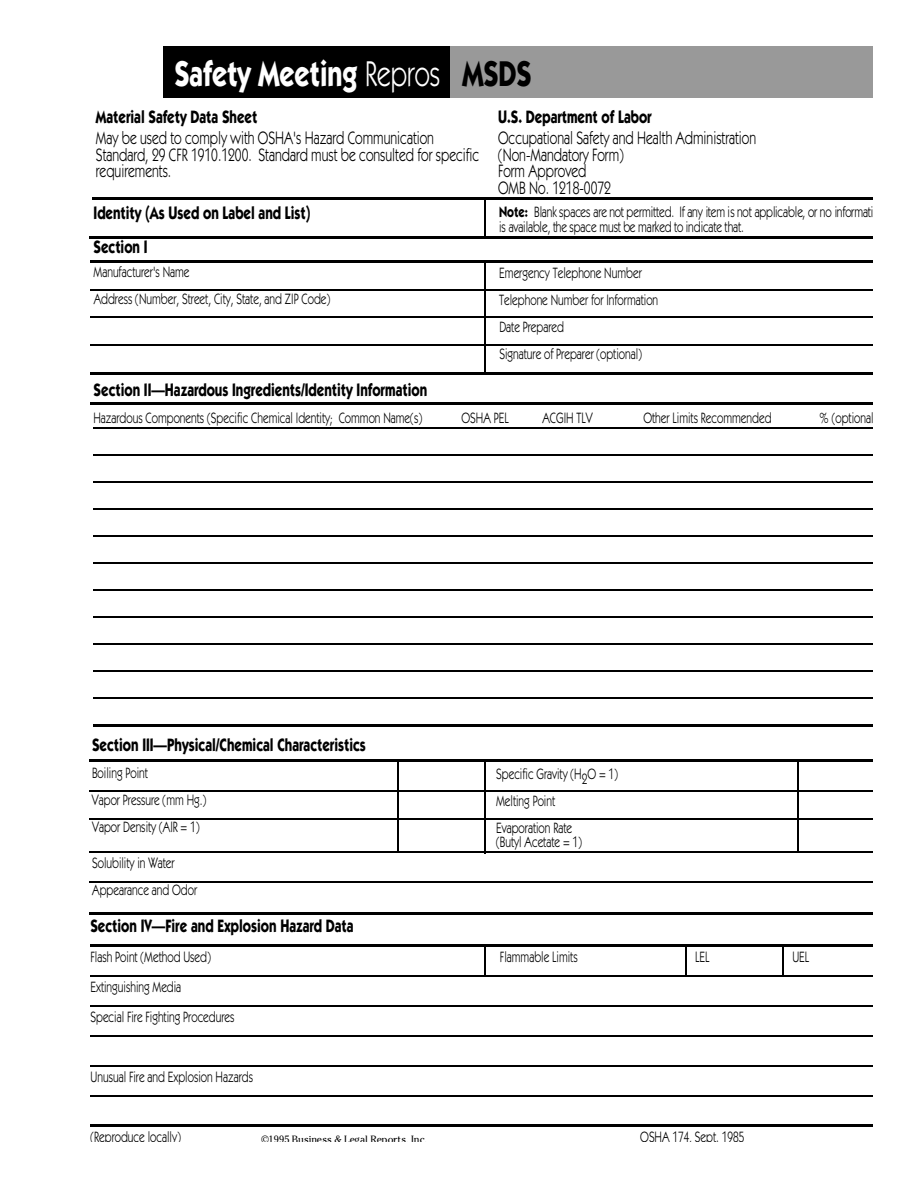
<style>
.page{position:relative;width:918px;height:1188px;background:#fff}
.page>*{position:absolute;margin:0;border:0;box-sizing:border-box;transform-origin:0 0}
.t1{font:700 36px "Itc Kabel";color:#fff;scale:.75 1}
.t2{font:700 18px/34.5px "Itc Kabel";color:#000;scale:.75 1}
.t3{font:18px/16.5px "Itc Kabel";color:#000;scale:.75 1}
.t4{font:15px/27px "Itc Kabel";color:#000;scale:.75 1}
.t5{font:10.5px "Cheltenham";letter-spacing:-.005em;color:#000;scale:.95 1}
.s1{font-weight:400}
.s2{color:#000}
.s3{font-weight:700}
</style>
<div class="page">
<div style="left:450px;top:46px;width:423px;height:52px;background:#999"></div>
<div style="left:164px;top:46px;width:286px;height:52px;background:#000"></div>
<hr style="left:93px;top:427px;width:780px;height:2px;background:#000">
<hr style="left:93px;top:454px;width:780px;height:2px;background:#000">
<hr style="left:93px;top:481px;width:780px;height:2px;background:#000">
<hr style="left:93px;top:508px;width:780px;height:2px;background:#000">
<hr style="left:93px;top:535px;width:780px;height:2px;background:#000">
<hr style="left:93px;top:562px;width:780px;height:2px;background:#000">
<hr style="left:93px;top:589px;width:780px;height:2px;background:#000">
<hr style="left:93px;top:616px;width:780px;height:2px;background:#000">
<hr style="left:93px;top:643px;width:780px;height:2px;background:#000">
<hr style="left:93px;top:670px;width:780px;height:2px;background:#000">
<hr style="left:93px;top:697px;width:780px;height:2px;background:#000">
<hr style="left:93px;top:724px;width:780px;height:3px;background:#000">
<hr style="left:92px;top:197px;width:781px;height:3px;background:#000">
<hr style="left:89px;top:236px;width:784px;height:3px;background:#000">
<hr style="left:90px;top:260px;width:783px;height:3px;background:#000">
<hr style="left:90px;top:289px;width:783px;height:2px;background:#000">
<hr style="left:90px;top:316px;width:783px;height:2px;background:#000">
<hr style="left:90px;top:345px;width:783px;height:1px;background:#000">
<hr style="left:90px;top:372px;width:783px;height:3px;background:#000">
<hr style="left:89px;top:759px;width:784px;height:3px;background:#000">
<hr style="left:89px;top:790px;width:784px;height:2px;background:#000">
<hr style="left:89px;top:819px;width:784px;height:1px;background:#000">
<hr style="left:89px;top:852px;width:784px;height:1px;background:#000">
<hr style="left:89px;top:882px;width:784px;height:1px;background:#000">
<hr style="left:89px;top:912px;width:784px;height:3px;background:#000">
<hr style="left:90px;top:944px;width:783px;height:3px;background:#000">
<hr style="left:90px;top:976px;width:783px;height:1px;background:#000">
<hr style="left:90px;top:1006px;width:783px;height:1px;background:#000">
<hr style="left:90px;top:1036px;width:783px;height:1px;background:#000">
<hr style="left:90px;top:1066px;width:783px;height:1px;background:#000">
<hr style="left:90px;top:1096px;width:783px;height:1px;background:#000">
<hr style="left:90px;top:1124px;width:783px;height:3px;background:#000">
<hr style="left:484px;top:197px;width:2px;height:40px;background:#000">
<hr style="left:484px;top:261px;width:2px;height:113px;background:#000">
<hr style="left:484px;top:762px;width:2px;height:92px;background:#000">
<hr style="left:397px;top:762px;width:2px;height:90px;background:#000">
<hr style="left:798px;top:762px;width:1px;height:90px;background:#000">
<hr style="left:484px;top:947px;width:2px;height:30px;background:#000">
<hr style="left:685px;top:945px;width:2px;height:30px;background:#000">
<hr style="left:783px;top:945px;width:1px;height:30px;background:#000">
<hr style="left:90px;top:402px;width:783px;height:3px;background:#000">
<h1 class="t1" style="left:175px;top:61px;width:477px">Safety Meeting <span class="s1">Repros</span> <span class="s2">MSDS</span></h1>
<p class="t2" style="left:96px;top:101px;width:217px">Material Safety Data Sheet</p>
<p class="t3" style="left:96px;top:131px;width:513px">May be used to comply with OSHA's Hazard Communication<br>Standard, 29 CFR 1910.1200. Standard must be consulted for specific requirements.</p>
<p class="t2" style="left:94px;top:197px;width:291px">Identity (As Used on Label and List)<br>Section I</p>
<p class="t4" style="left:94px;top:260px;width:317px">Manufacturer's Name<br>Address (Number, Street, City, State, and ZIP Code)</p>
<p class="t2" style="left:498px;top:101px;width:206px">U.S. Department of Labor</p>
<p class="t3" style="left:498px;top:131px;width:346px">Occupational Safety and Health Administration (Non-Mandatory Form)<br>Form Approved<br>OMB No. 1218-0072</p>
<p class="t4" style="left:499px;top:205px;width:500px;line-height:15px"><span class="s3">Note:</span> Blank spaces are not permitted. If any item is not applicable, or no informati is available, the space must be marked to indicate that.</p>
<p class="t4" style="left:499px;top:261px;width:214px">Emergency Telephone Number<br>Telephone Number for Information<br>Date Prepared<br>Signature of Preparer (optional)</p>
<p class="t2" style="left:94px;top:374px;width:446px">Section II—Hazardous Ingredients/Identity Information</p>
<p class="t4" style="left:93px;top:405px;width:440px">Hazardous Components (Specific Chemical Identity; Common Name(s)</p>
<p class="t4" style="left:462px;top:405px;width:64px">OSHA PEL</p>
<p class="t4" style="left:542px;top:405px;width:69px">ACGIH TLV</p>
<p class="t4" style="left:643px;top:405px;width:172px">Other Limits Recommended</p>
<p class="t4" style="left:819px;top:405px;width:79px">% (optional)</p>
<p class="t2" style="left:92px;top:729px;width:367px">Section III—Physical/Chemical Characteristics</p>
<p class="t4" style="left:92px;top:761px;width:154px">Boiling Point<br>Vapor Pressure (mm Hg.)<br>Vapor Density (AIR = 1)</p>
<p class="t4" style="left:92px;top:851px;width:142px">Solubility in Water<br>Appearance and Odor</p>
<p class="t4" style="left:496px;top:762px;width:164px">Specific Gravity (H2O = 1)<br>Melting Point<br>Evaporation Rate</p>
<p class="t4" style="left:496px;top:829px;width:116px">(Butyl Acetate = 1)</p>
<p class="t2" style="left:90px;top:910px;width:352px">Section IV—Fire and Explosion Hazard Data</p>
<p class="t4" style="left:91px;top:945px;width:162px">Flash Point (Method Used)</p>
<p class="t4" style="left:500px;top:945px;width:105px">Flammable Limits</p>
<p class="t4" style="left:695px;top:945px;width:21px">LEL</p>
<p class="t4" style="left:792px;top:945px;width:24px">UEL</p>
<p class="t4" style="left:90px;top:973px;width:194px;line-height:30px">Extinguishing Media<br>Special Fire Fighting Procedures</p>
<p class="t4" style="left:91px;top:1065px;width:218px">Unusual Fire and Explosion Hazards</p>
<p class="t4" style="left:90px;top:1125px;width:122px">(Reproduce locally)</p>
<p class="t5" style="left:262px;top:1135px;width:176px">©1995 Business &amp; Legal Reports, Inc.</p>
<p class="t4" style="left:640px;top:1125px;width:140px">OSHA 174, Sept. 1985</p>
</div>
